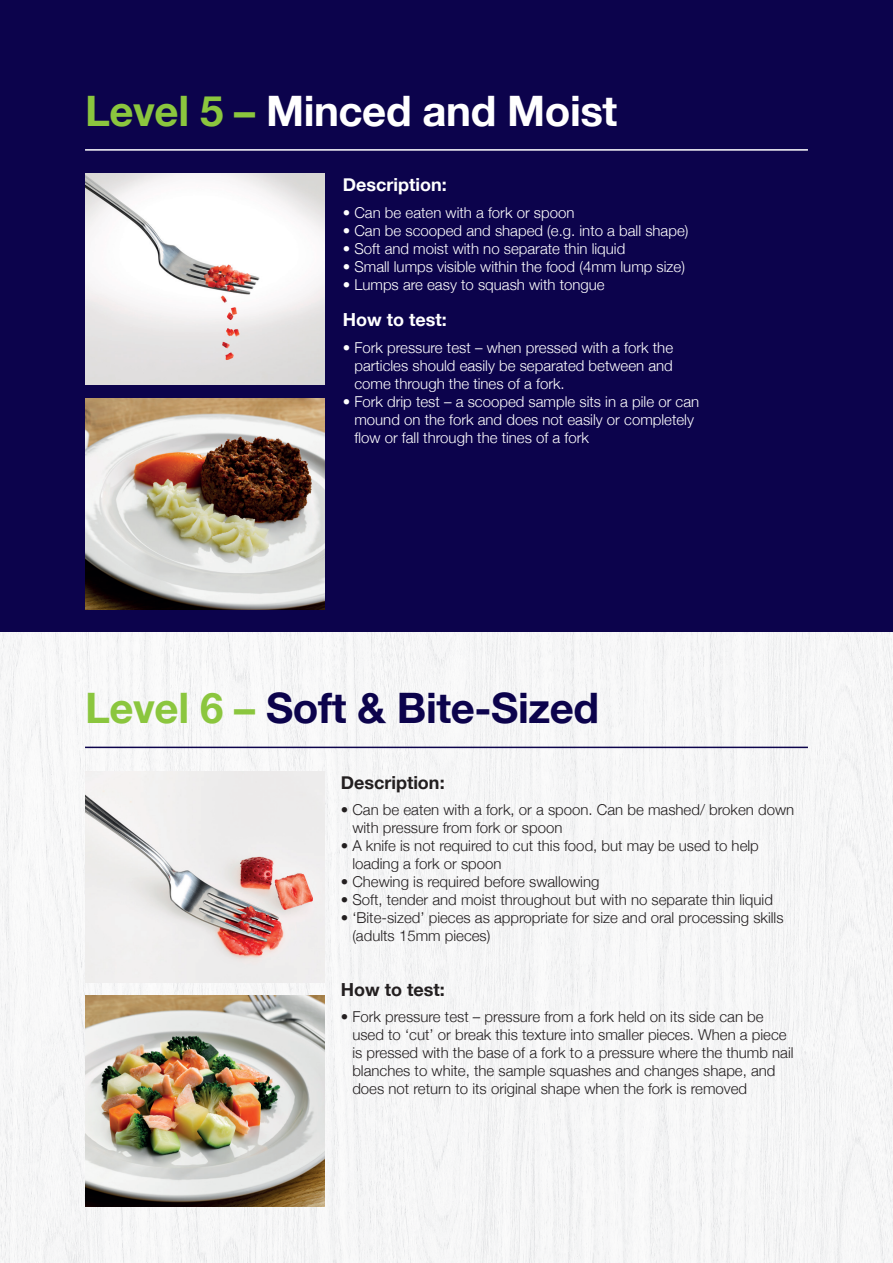
<style>
.page{position:relative;width:893px;height:1263px;background:#fff}
.page>*{position:absolute;margin:0;border:0;box-sizing:border-box;transform-origin:0 0}
.t1{font:700 42px "Helvetica Neue";letter-spacing:-.01em;color:#0c034c}
.t2{font:700 42px "Helvetica Neue";letter-spacing:-.01em;color:#fff}
.t3{font:700 18px "Helvetica Neue";color:#231f20}
.t4{font:700 18px "Helvetica Neue";color:#fff}
.t5{font:300 15px/18px "Helvetica Neue";color:#231f20}
.t6{font:300 15px/18px "Helvetica Neue";color:#fff;text-align:justify}
.s1{color:#8bc63e}
</style>
<div class="page">
<div style="left:0;top:631px;width:893px;height:632px;background:#f6f6f7"></div>
<div style="left:0;top:0;width:893px;height:631px;background:#0c034c"></div>
<hr style="left:85px;top:747px;width:723px;height:1px;background:#0c034c">
<hr style="left:85px;top:149px;width:723px;height:2px;background:#fff">
<img style="left:85px;top:174px;width:239px;height:211px">
<img style="left:85px;top:398px;width:239px;height:211px">
<img style="left:85px;top:771px;width:239px;height:211px">
<img style="left:85px;top:996px;width:239px;height:211px">
<h1 class="t2" style="left:85px;top:78px;width:534px"><span class="s1">Level 5 –</span> Minced and Moist</h1>
<p class="t4" style="left:343px;top:171px;width:105px">Description:</p>
<p class="t6" style="left:343px;top:202px;width:233px">• Can be eaten with a fork or spoon</p>
<p class="t6" style="left:343px;top:220px;width:347px">• Can be scooped and shaped (e.g. into a ball shape)</p>
<p class="t6" style="left:343px;top:238px;width:284px">• Soft and moist with no separate thin liquid</p>
<p class="t6" style="left:343px;top:256px;width:344px">• Small lumps visible within the food (4mm lump size)</p>
<p class="t6" style="left:343px;top:274px;width:263px">• Lumps are easy to squash with tongue</p>
<p class="t4" style="left:343px;top:306px;width:106px">How to test:</p>
<p class="t6" style="left:354px;top:337px;width:320px;text-indent:-12px">• Fork pressure test – when pressed with a fork the particles should easily be separated between and come through the tines of a fork.</p>
<p class="t6" style="left:354px;top:391px;width:346px;text-align:left;text-indent:-12px">• Fork drip test – a scooped sample sits in a pile or can mound on the fork and does not easily or completely flow or fall through the tines of a fork</p>
<h1 class="t1" style="left:85px;top:675px;width:516px"><span class="s1">Level 6 –</span> Soft &amp; Bite-Sized</h1>
<p class="t3" style="left:341px;top:768px;width:105px">Description:</p>
<p class="t5" style="left:352px;top:800px;width:443px;text-indent:-12px">• Can be eaten with a fork, or a spoon. Can be mashed/ broken down with pressure from fork or spoon</p>
<p class="t5" style="left:352px;top:836px;width:408px;text-indent:-12px">• A knife is not required to cut this food, but may be used to help loading a fork or spoon</p>
<p class="t5" style="left:341px;top:872px;width:260px">• Chewing is required before swallowing</p>
<p class="t5" style="left:341px;top:890px;width:434px">• Soft, tender and moist throughout but with no separate thin liquid</p>
<p class="t5" style="left:352px;top:908px;width:433px;text-indent:-12px">• ‘Bite-sized’ pieces as appropriate for size and oral processing skills (adults 15mm pieces)</p>
<p class="t3" style="left:341px;top:975px;width:106px">How to test:</p>
<p class="t5" style="left:352px;top:1007px;width:443px;text-indent:-12px">• Fork pressure test – pressure from a fork held on its side can be used to ‘cut’ or break this texture into smaller pieces. When a piece is pressed with the base of a fork to a pressure where the thumb nail blanches to white, the sample squashes and changes shape, and does not return to its original shape when the fork is removed</p>
</div>
